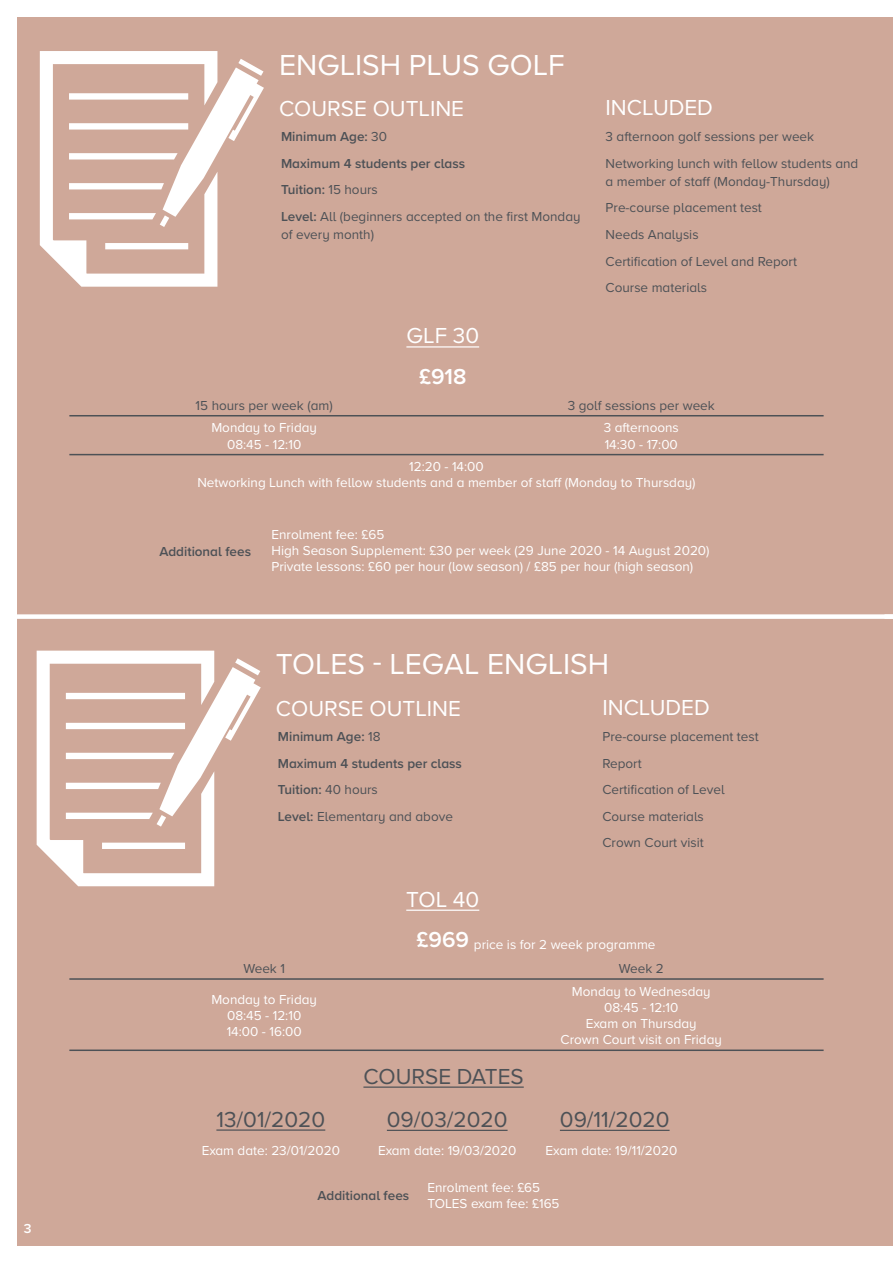
<style>
.page{position:relative;width:893px;height:1263px;background:#fff}
.page>*{position:absolute;margin:0;border:0;box-sizing:border-box;transform-origin:0 0}
.t1{font:30px "Proxima Nova A";color:#fff}
.t2{font:22.5px "Proxima Nova A";color:#fff}
.t3{font:22.5px "Proxima Nova A";color:#4d5156}
.t4{font:600 22.5px "Proxima Nova A";color:#fff}
.t5{font:13.5px/16.2px "Proxima Nova A";color:#fff;text-align:center}
.t6{font:13.5px/26.5px "Proxima Nova A";color:#4d5156}
.t7{font:600 13.5px/26.5px "Proxima Nova A";color:#4d5156}
.t8{font:600 13.5px "Proxima Nova A";color:#fff}
.s1{font-weight:400}
</style>
<div class="page">
<div style="left:17px;top:17px;width:876px;height:1229px;background:#cfa899"></div>
<svg style="left:37px;top:651px;width:224px;height:235px"></svg>
<div style="left:17px;top:614px;width:876px;height:5px;background:#fff"></div>
<svg style="left:40px;top:51px;width:224px;height:236px"></svg>
<hr style="left:69px;top:454px;width:390px;height:1px;background:#4d5156">
<hr style="left:459px;top:454px;width:365px;height:1px;background:#4d5156">
<hr style="left:69px;top:415px;width:390px;height:1px;background:#4d5156">
<hr style="left:459px;top:415px;width:365px;height:1px;background:#4d5156">
<hr style="left:406px;top:346px;width:73px;height:2px;background:#fff">
<hr style="left:69px;top:1049px;width:390px;height:2px;background:#4d5156">
<hr style="left:459px;top:1049px;width:365px;height:2px;background:#4d5156">
<hr style="left:69px;top:978px;width:390px;height:2px;background:#4d5156">
<hr style="left:459px;top:978px;width:365px;height:2px;background:#4d5156">
<hr style="left:406px;top:909px;width:73px;height:2px;background:#fff">
<hr style="left:216px;top:1129px;width:109px;height:2px;background:#4d5156">
<hr style="left:387px;top:1130px;width:121px;height:1px;background:#4d5156">
<hr style="left:560px;top:1130px;width:110px;height:1px;background:#4d5156">
<hr style="left:363px;top:1086px;width:161px;height:2px;background:#4d5156">
<p class="t8" style="left:24px;top:1218px;width:9px">3</p>
<h1 class="t1" style="left:279px;top:42px;width:287px">ENGLISH PLUS GOLF</h1>
<h2 class="t2" style="left:279px;top:92px;width:187px">COURSE OUTLINE</h2>
<p class="t7" style="left:281px;top:123px;width:301px">Minimum Age: <span class="s1">30<br></span>Maximum 4 students per class<br>Tuition: <span class="s1">15 hours<br></span>Level: <span class="s1">All (beginners accepted on the first Monday</span></p>
<p class="t6" style="left:281px;top:221px;width:95px">of every month)</p>
<h2 class="t2" style="left:406px;top:319px;width:74px">GLF 30</h2>
<h2 class="t4" style="left:419px;top:360px;width:49px">£918</h2>
<h2 class="t2" style="left:606px;top:91px;width:109px">INCLUDED</h2>
<p class="t6" style="left:606px;top:123px;width:254px">3 afternoon golf sessions per week<br>Networking lunch with fellow students and</p>
<p class="t6" style="left:606px;top:168px;width:226px">a member of staff (Monday-Thursday)<br>Pre-course placement test<br>Needs Analysis<br>Certification of Level and Report<br>Course materials</p>
<p class="t6" style="left:196px;top:391px;width:139px">15 hours per week (am)</p>
<p class="t6" style="left:568px;top:391px;width:149px">3 golf sessions per week</p>
<p class="t5" style="left:211px;top:419px;width:107px">Monday to Friday<br>08:45 - 12:10</p>
<p class="t5" style="left:604px;top:419px;width:77px;text-align:left">3 afternoons<br>14:30 - 17:00</p>
<p class="t5" style="left:197px;top:458px;width:500px">12:20 - 14:00<br>Networking Lunch with fellow students and a member of staff (Monday to Thursday)</p>
<p class="t7" style="left:159px;top:538px;width:93px">Additional fees</p>
<p class="t5" style="left:271px;top:526px;width:440px;text-align:left">Enrolment fee: £65<br>High Season Supplement: £30 per week (29 June 2020 - 14 August 2020)<br>Private lessons: £60 per hour (low season) / £85 per hour (high season)</p>
<h1 class="t1" style="left:276px;top:642px;width:335px">TOLES - LEGAL ENGLISH</h1>
<h2 class="t2" style="left:276px;top:691px;width:187px">COURSE OUTLINE</h2>
<p class="t6" style="left:602px;top:723px;width:158px">Pre-course placement test<br>Report<br>Certification of Level<br>Course materials<br>Crown Court visit</p>
<h2 class="t2" style="left:602px;top:690px;width:109px">INCLUDED</h2>
<p class="t7" style="left:278px;top:723px;width:186px">Minimum Age: <span class="s1">18<br></span>Maximum 4 students per class<br>Tuition: <span class="s1">40 hours<br></span>Level: <span class="s1">Elementary and above</span></p>
<h2 class="t2" style="left:406px;top:882px;width:75px">TOL 40</h2>
<h2 class="t4" style="left:416px;top:923px;width:54px">£969</h2>
<p class="t5" style="left:474px;top:935px;width:183px">price is for 2 week programme</p>
<p class="t6" style="left:243px;top:955px;width:43px">Week 1</p>
<p class="t6" style="left:619px;top:955px;width:46px">Week 2</p>
<p class="t5" style="left:211px;top:990px;width:107px">Monday to Friday<br>08:45 - 12:10<br>14:00 - 16:00</p>
<p class="t5" style="left:561px;top:982px;width:163px">Monday to Wednesday<br>08:45 - 12:10<br>Exam on Thursday<br>Crown Court visit on Friday</p>
<h2 class="t3" style="left:363px;top:1059px;width:162px">COURSE DATES</h2>
<h2 class="t3" style="left:216px;top:1102px;width:110px">13/01/2020</h2>
<h2 class="t3" style="left:387px;top:1102px;width:122px">09/03/2020</h2>
<h2 class="t3" style="left:560px;top:1102px;width:111px">09/11/2020</h2>
<p class="t5" style="left:202px;top:1142px;width:140px">Exam date: 23/01/2020</p>
<p class="t5" style="left:378px;top:1142px;width:140px">Exam date: 19/03/2020</p>
<p class="t5" style="left:546px;top:1142px;width:133px">Exam date: 19/11/2020</p>
<p class="t7" style="left:317px;top:1182px;width:93px">Additional fees</p>
<p class="t5" style="left:427px;top:1178px;width:134px;text-align:left">Enrolment fee: £65<br>TOLES exam fee: £165</p>
</div>
